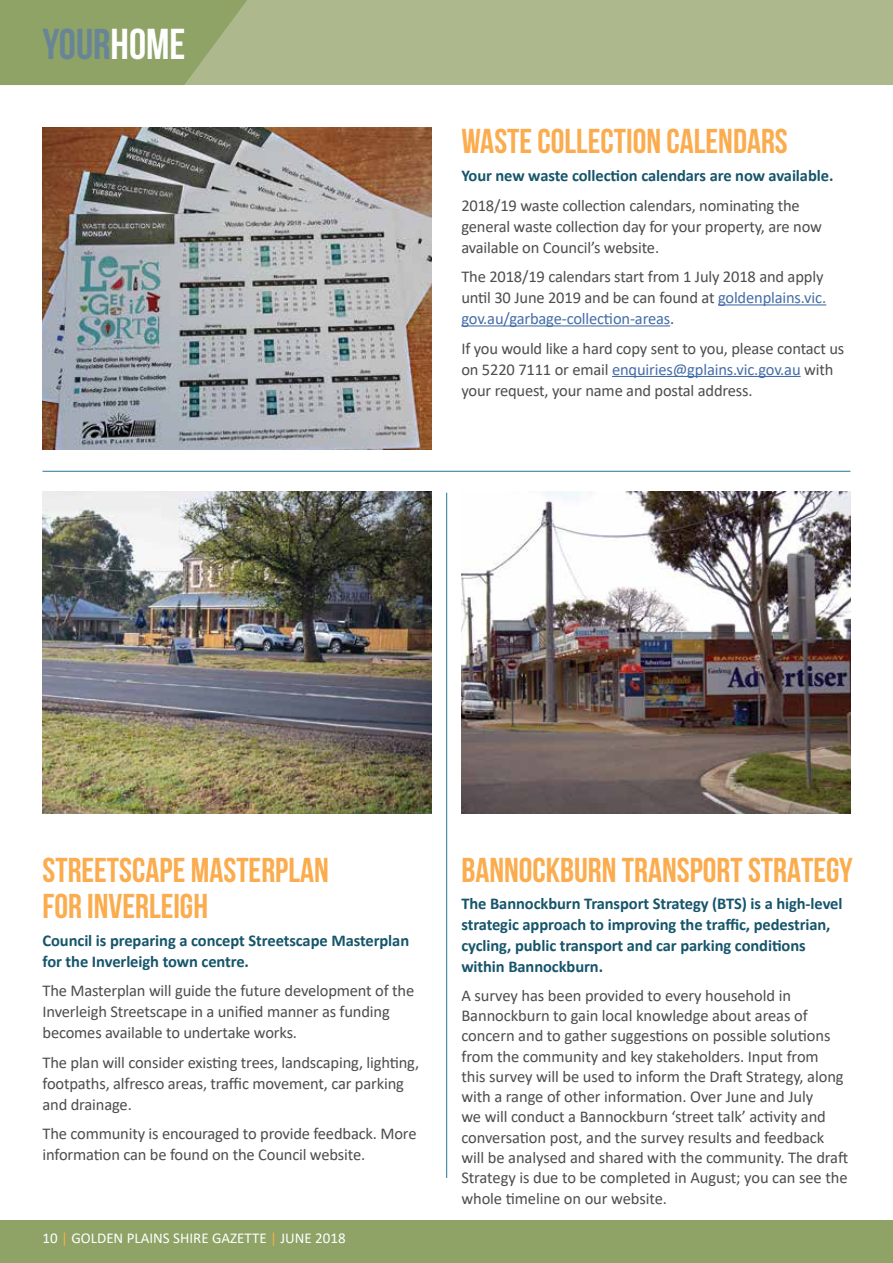
<style>
.page{position:relative;width:893px;height:1263px;background:#fff}
.page>*{position:absolute;margin:0;border:0;box-sizing:border-box;transform-origin:0 0}
.t1{font:700 43.2px "Bebas Neue";color:#688597}
.t2{font:700 34.5px/36px "Bebas Neue";color:#fbac4e}
.t3{font:16.5px/21px "Calibri";letter-spacing:-.01em;color:#4d4d4f}
.t4{font:700 16.5px/21px "Calibri";letter-spacing:-.005em;color:#16556b}
.t5{font:15px "Calibri";color:#fff}
.s1{color:#fff}
.s2{color:#456da9}
.s3{color:#fbac4e}
</style>
<div class="page">
<div style="left:0;top:1220px;width:893px;height:43px;background:#8ea365"></div>
<div style="left:0;top:0;width:893px;height:85px;background:#adb98c"></div>
<svg style="left:0;top:0;width:247px;height:85px;background:#91a569"></svg>
<hr style="left:43px;top:471px;width:807px;height:1px;background:#287894">
<hr style="left:718px;top:304px;width:108px;height:1px;background:#456da9">
<hr style="left:461px;top:325px;width:209px;height:1px;background:#456da9">
<hr style="left:612px;top:376px;width:189px;height:1px;background:#456da9">
<img style="left:43px;top:128px;width:389px;height:321px">
<img style="left:43px;top:492px;width:389px;height:322px">
<img style="left:461px;top:492px;width:389px;height:322px">
<hr style="left:446px;top:493px;width:1px;height:685px;background:#287894">
<h1 class="t1" style="left:43px;top:21px;width:144px">YOUR<span class="s1">HOME</span></h1>
<h2 class="t2" style="left:461px;top:123px;width:328px">WASTE COLLECTION CALENDARS</h2>
<p class="t4" style="left:461px;top:165px;width:374px">Your new waste collection calendars are now available.</p>
<p class="t3" style="left:461px;top:194px;width:362px">2018/19 waste collection calendars, nominating the general waste collection day for your property, are now available on Council’s website.</p>
<p class="t3" style="left:461px;top:266px;width:366px">The 2018/19 calendars start from 1 July 2018 and apply until 30 June 2019 and be can found at <span class="s2">goldenplains.vic. gov.au/garbage-collection-areas</span>.</p>
<p class="t3" style="left:461px;top:337px;width:384px">If you would like a hard copy sent to you, please contact us on 5220 7111 or email <span class="s2">enquiries@gplains.vic.gov.au</span> with your request, your name and postal address.</p>
<h2 class="t2" style="left:43px;top:852px;width:288px">STREETSCAPE MASTERPLAN<br>FOR INVERLEIGH</h2>
<p class="t4" style="left:43px;top:929px;width:368px">Council is preparing a concept Streetscape Masterplan for the Inverleigh town centre.</p>
<p class="t3" style="left:43px;top:980px;width:373px">The Masterplan will guide the future development of the<br>Inverleigh Streetscape in a unified manner as funding becomes available to undertake works.</p>
<p class="t3" style="left:43px;top:1051px;width:378px">The plan will consider existing trees, landscaping, lighting, footpaths, alfresco areas, traffic movement, car parking and drainage.</p>
<p class="t3" style="left:43px;top:1123px;width:376px">The community is encouraged to provide feedback. More information can be found on the Council website.</p>
<p class="t5" style="left:43px;top:1228px;width:305px">10 <span class="s3">|</span> GOLDEN PLAINS SHIRE GAZETTE <span class="s3">|</span> JUNE 2018</p>
<h2 class="t2" style="left:461px;top:852px;width:393px">BANNOCKBURN TRANSPORT STRATEGY</h2>
<p class="t4" style="left:461px;top:893px;width:383px">The Bannockburn Transport Strategy (BTS) is a high-level strategic approach to improving the traffic, pedestrian, cycling, public transport and car parking conditions within Bannockburn.</p>
<p class="t3" style="left:461px;top:985px;width:388px;line-height:20.2px">A survey has been provided to every household in Bannockburn to gain local knowledge about areas of concern and to gather suggestions on possible solutions from the community and key stakeholders. Input from<br>this survey will be used to inform the Draft Strategy, along with a range of other information. Over June and July<br>we will conduct a Bannockburn ‘street talk’ activity and conversation post, and the survey results and feedback will be analysed and shared with the community. The draft Strategy is due to be completed in August; you can see the whole timeline on our website.</p>
</div>
